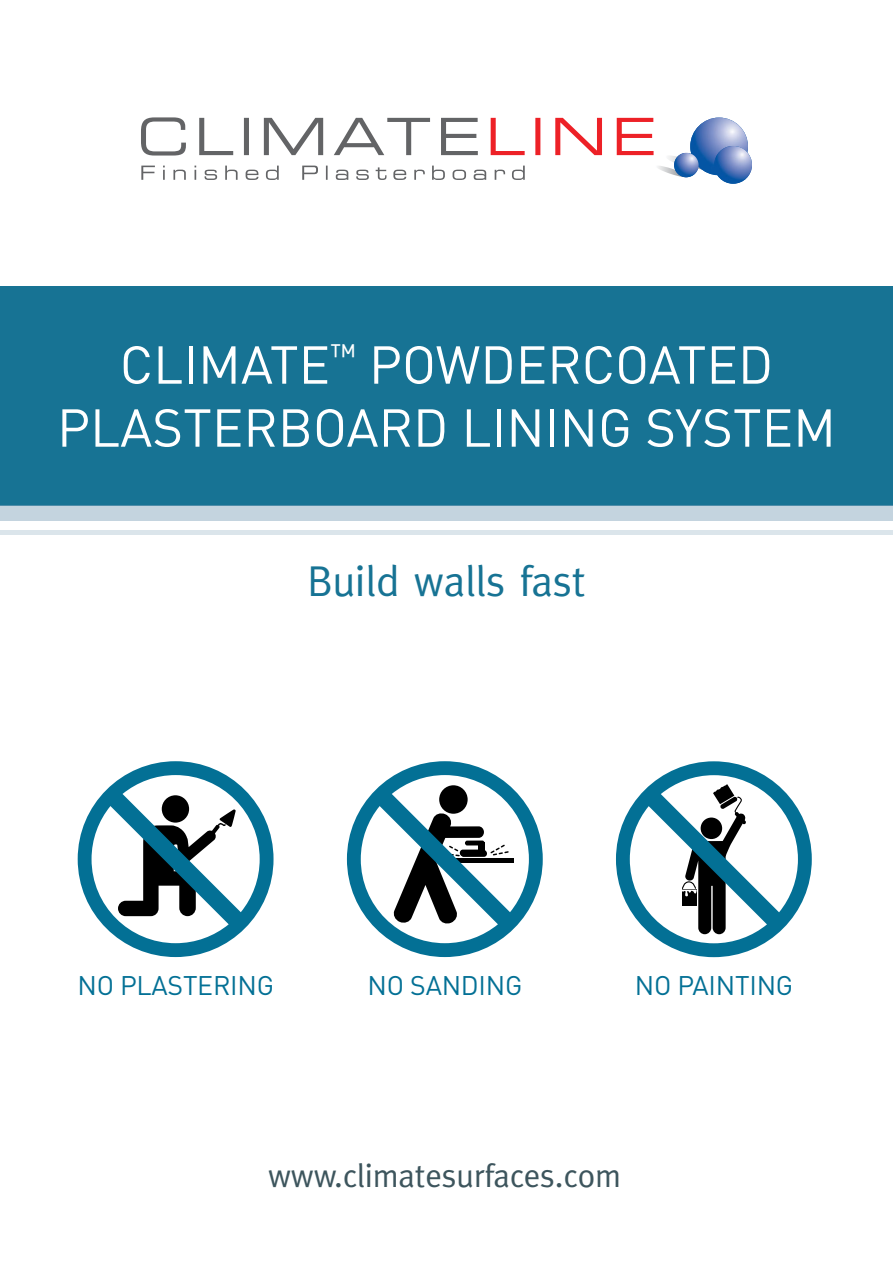
<style>
.page{position:relative;width:893px;height:1263px;background:#fff}
.page>*{position:absolute;margin:0;border:0;box-sizing:border-box;transform-origin:0 0}
.t1{font:52.5px/63px "DIN";color:#fff;text-align:center}
.t2{font:43.2px "Meta";letter-spacing:-.005em;color:#177394}
.t3{font:33px "Meta";letter-spacing:-.005em;color:#3d555d}
.t4{font:26.55px "DIN";letter-spacing:-.01em;color:#037095}
</style>
<div class="page">
<div style="left:0;top:286px;width:893px;height:220px;background:#177394"></div>
<div style="left:0;top:505px;width:893px;height:16px;background:#c4d4df"></div>
<div style="left:0;top:530px;width:893px;height:5px;background:#dbe5eb"></div>
<svg style="left:78px;top:761px;width:196px;height:196px"></svg>
<svg style="left:347px;top:761px;width:196px;height:196px"></svg>
<svg style="left:616px;top:761px;width:196px;height:196px"></svg>
<img style="left:657px;top:166px;width:31px;height:12px">
<img style="left:690px;top:118px;width:58px;height:57px">
<img style="left:674px;top:153px;width:25px;height:24px">
<img style="left:714px;top:146px;width:38px;height:38px">
<svg style="left:141px;top:166px;width:384px;height:14px"></svg>
<svg style="left:141px;top:117px;width:337px;height:39px"></svg>
<svg style="left:491px;top:118px;width:163px;height:37px"></svg>
<p class="t1" style="left:57px;top:332px;width:780px">CLIMATE<sup>™</sup> POWDERCOATED<br>PLASTERBOARD LINING SYSTEM</p>
<p class="t2" style="left:307px;top:556px;width:280px">Build walls fast</p>
<p class="t4" style="left:77px;top:969px;width:198px">NO PLASTERING</p>
<p class="t4" style="left:368px;top:969px;width:156px">NO SANDING</p>
<p class="t4" style="left:635px;top:969px;width:160px">NO PAINTING</p>
<p class="t3" style="left:268px;top:1156px;width:355px">www.climatesurfaces.com</p>
</div>
